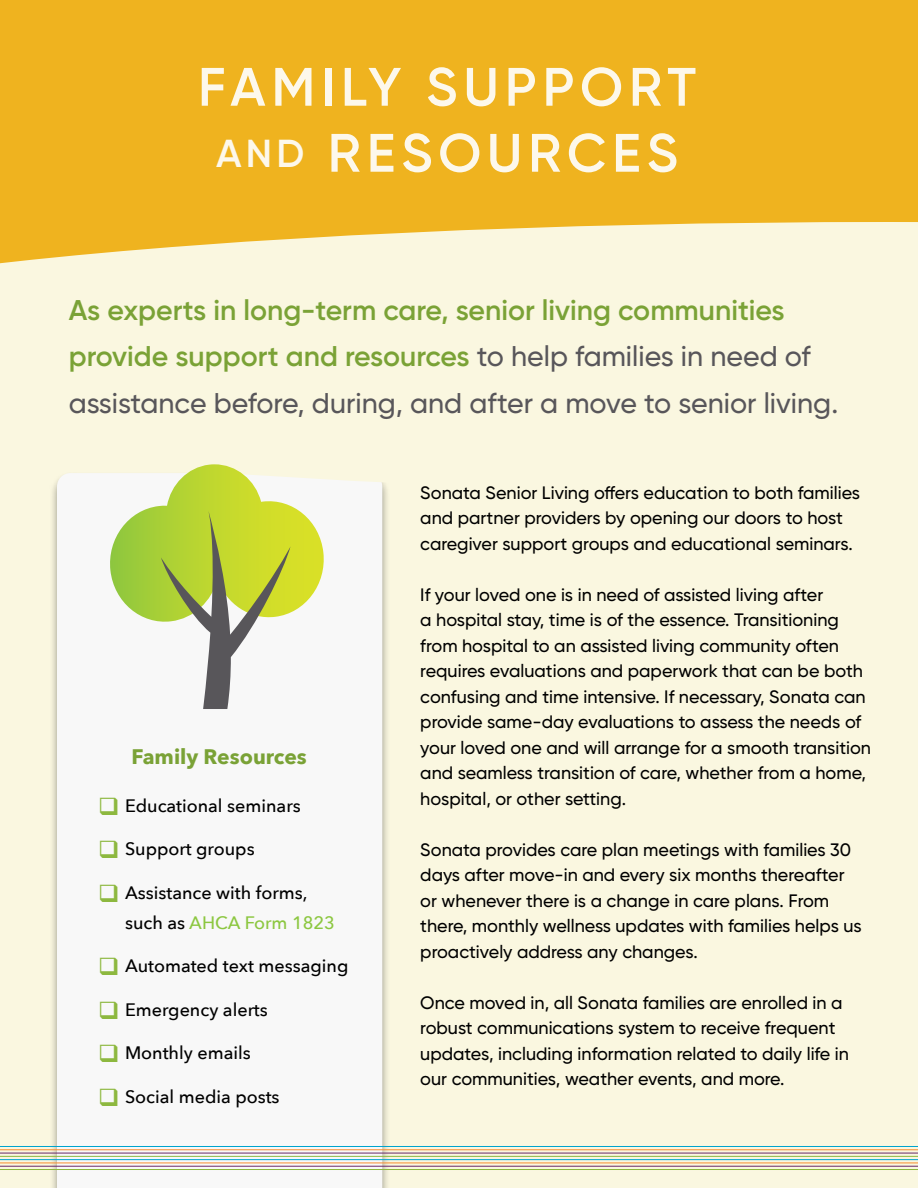
<style>
.page{position:relative;width:918px;height:1188px;background:#faf7e0}
.page>*{position:absolute;margin:0;border:0;box-sizing:border-box;transform-origin:0 0}
.t1{font:600 54px/66px "Gilroy";letter-spacing:.11em;color:#fdf8eb;text-align:center}
.t2{font:600 28.5px/46.5px "Gilroy";color:#7aa236}
.t3{font:700 21px "Avenir Next";color:#7aa236}
.t4{font:500 18px/25.5px "Gilroy";color:#000}
.t5{font:500 18px/30px "Avenir Next";color:#000}
.s1{font-size:39px}
.s2{font-weight:500;color:#58565a}
.s3{color:#8db83f}
.s4{color:#8cc740}
</style>
<div class="page">
<div style="left:0;top:0;width:918px;height:264px;background:#efb31f"></div>
<div style="left:49px;top:472px;width:341px;height:716px;background:#000;opacity:.4"></div>
<div style="left:57px;top:494px;width:325px;height:694px;background:#f8f8f8"></div>
<hr style="left:0;top:1146px;width:918px;height:1px;background:#00a4cd">
<hr style="left:0;top:1159px;width:918px;height:1px;background:#00a4cd">
<hr style="left:0;top:1149px;width:918px;height:1px;background:#f68d2e">
<hr style="left:0;top:1163px;width:918px;height:1px;background:#f68d2e">
<hr style="left:0;top:1153px;width:918px;height:1px;background:#692868">
<hr style="left:0;top:1166px;width:918px;height:1px;background:#692868">
<hr style="left:0;top:1156px;width:918px;height:1px;background:#8db83f">
<hr style="left:0;top:1169px;width:918px;height:1px;background:#8db83f">
<svg style="left:0;top:222px;width:918px;height:272px"></svg>
<svg style="left:107px;top:464px;width:220px;height:245px;background:#d1dc96"></svg>
<h1 class="t1" style="left:198px;top:53px;width:500px">FAMILY SUPPORT<br><span class="s1">AND</span> RESOURCES</h1>
<h2 class="t2" style="left:69px;top:286px;width:771px">As experts in long-term care, senior living communities provide support and resources <span class="s2">to help families in need of assistance before, during, and after a move to senior living.</span></h2>
<p class="t3" style="left:132px;top:738px;width:177px">Family Resources</p>
<p class="t5" style="left:98px;top:790px;width:204px"><span class="s3">❑</span> Educational seminars</p>
<p class="t5" style="left:98px;top:833px;width:158px"><span class="s3">❑</span> Support groups</p>
<p class="t5" style="left:125px;top:877px;width:211px;text-indent:-27px"><span class="s3">❑</span> Assistance with forms, such as <span class="s4">AHCA Form 1823</span></p>
<p class="t5" style="left:98px;top:950px;width:252px"><span class="s3">❑</span> Automated text messaging</p>
<p class="t5" style="left:98px;top:994px;width:171px"><span class="s3">❑</span> Emergency alerts</p>
<p class="t5" style="left:98px;top:1037px;width:154px"><span class="s3">❑</span> Monthly emails</p>
<p class="t5" style="left:98px;top:1081px;width:183px"><span class="s3">❑</span> Social media posts</p>
<p class="t4" style="left:420px;top:480px;width:441px">Sonata Senior Living offers education to both families and partner providers by opening our doors to host caregiver support groups and educational seminars.</p>
<p class="t4" style="left:420px;top:582px;width:452px">If your loved one is in need of assisted living after<br>a hospital stay, time is of the essence. Transitioning from hospital to an assisted living community often requires evaluations and paperwork that can be both confusing and time intensive. If necessary, Sonata can provide same-day evaluations to assess the needs of your loved one and will arrange for a smooth transition and seamless transition of care, whether from a home, hospital, or other setting.</p>
<p class="t4" style="left:420px;top:837px;width:443px">Sonata provides care plan meetings with families 30 days after move-in and every six months thereafter or whenever there is a change in care plans. From there, monthly wellness updates with families helps us proactively address any changes.</p>
<p class="t4" style="left:420px;top:990px;width:430px">Once moved in, all Sonata families are enrolled in a robust communications system to receive frequent updates, including information related to daily life in our communities, weather events, and more.</p>
</div>
